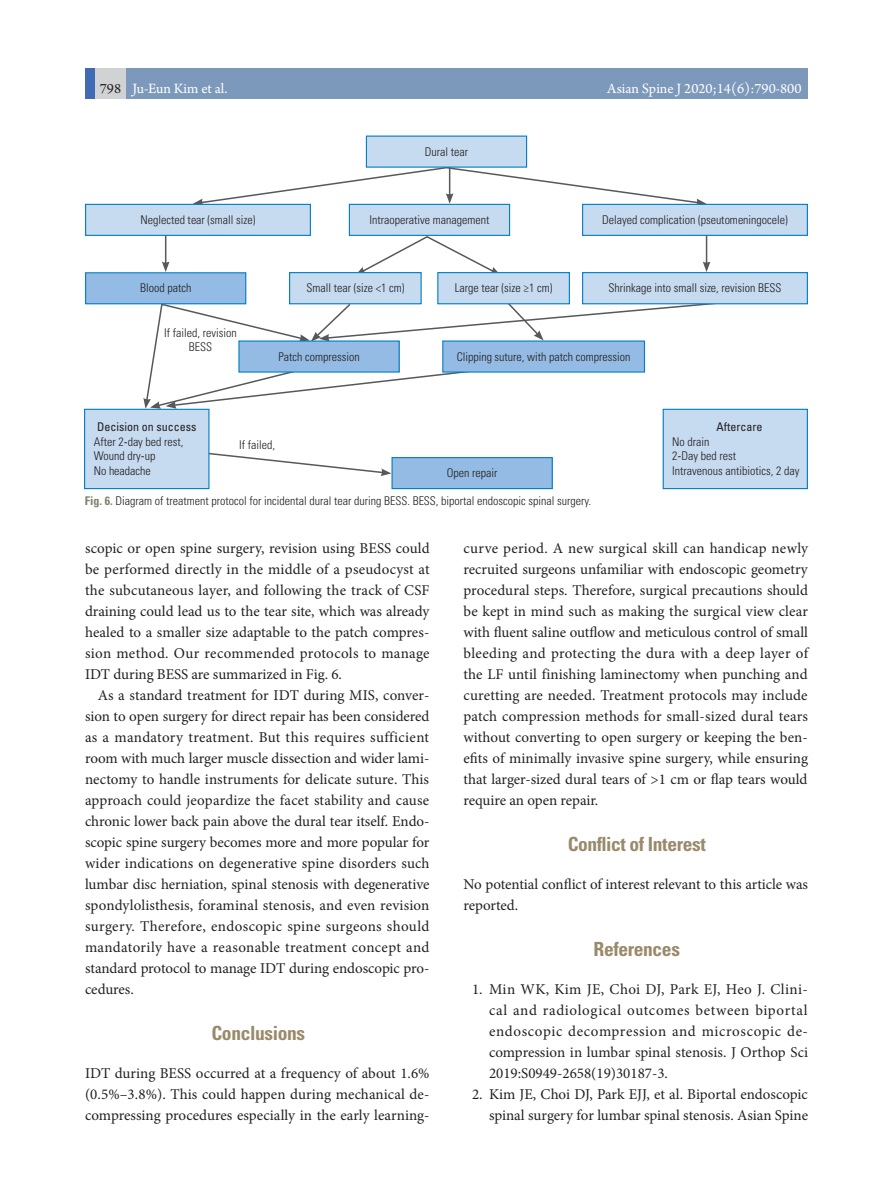
<style>
.page{position:relative;width:893px;height:1191px;background:#fff}
.page>*{position:absolute;margin:0;border:0;box-sizing:border-box;transform-origin:0 0}
.본문_대제목{font:700 condensed 19.5px "Univers LT Std";letter-spacing:-.02em;color:#998a6b}
.본문_내용{font:15px/21px "Minion Pro";letter-spacing:-.005em;color:#231f20;text-align:justify}
.본문_내용_첫문단{font:15px/21px "Minion Pro";letter-spacing:-.005em;color:#231f20;text-align:justify}
.참고문헌_1-9{font:15px/21px "Minion Pro";color:#231f20;text-align:justify}
.t1{font:15px "Arno Pro";color:#fff}
.표_그림설명{font:300 condensed 12px/14.4px "Univers LT Std";color:#231f20;text-align:center}
.표_그림설명-2{font:condensed 12px "Univers LT Std";color:#231f20}
.s1{color:#231f20}
.s2{font-weight:400}
.s3{font-weight:700;color:#82806e}
</style>
<div class="page">
<div style="left:85px;top:68px;width:58px;height:31px;background:#d1d2d4"></div>
<div style="left:126px;top:68px;width:682px;height:31px;background:#7c98bb"></div>
<div style="left:85px;top:68px;width:10px;height:31px;background:#406ab4"></div>
<svg style="left:358px;top:236px;width:140px;height:36px"></svg>
<svg style="left:193px;top:152px;width:513px;height:54px"></svg>
<hr style="left:165px;top:228px;width:1px;height:36px;background:#57585a">
<svg style="left:162px;top:261px;width:8px;height:11px"></svg>
<hr style="left:706px;top:228px;width:1px;height:36px;background:#57585a">
<svg style="left:703px;top:261px;width:7px;height:11px"></svg>
<svg style="left:209px;top:448px;width:182px;height:28px"></svg>
<svg style="left:143px;top:294px;width:583px;height:115px"></svg>
<div style="left:349px;top:204px;width:161px;height:31px;background:#c6daf0"></div>
<div style="left:349px;top:204px;width:161px;height:32px;border:1px solid #007ec5"></div>
<div style="left:583px;top:204px;width:224px;height:31px;background:#c6daf0"></div>
<div style="left:582px;top:204px;width:226px;height:32px;border:1px solid #007ec5"></div>
<div style="left:86px;top:204px;width:224px;height:31px;background:#c6daf0"></div>
<div style="left:85px;top:204px;width:226px;height:32px;border:1px solid #007ec5"></div>
<div style="left:85px;top:409px;width:124px;height:79px;background:#c6daf0"></div>
<div style="left:84px;top:409px;width:125px;height:80px;border:1px solid #007ec5"></div>
<div style="left:663px;top:409px;width:144px;height:79px;background:#c6daf0"></div>
<div style="left:663px;top:409px;width:145px;height:80px;border:1px solid #007ec5"></div>
<div style="left:86px;top:273px;width:160px;height:31px;background:#94bbe3"></div>
<div style="left:85px;top:272px;width:161px;height:32px;border:1px solid #007ec5"></div>
<div style="left:239px;top:341px;width:160px;height:31px;background:#94bbe3"></div>
<div style="left:238px;top:340px;width:162px;height:32px;border:1px solid #007ec5"></div>
<div style="left:392px;top:457px;width:160px;height:31px;background:#94bbe3"></div>
<div style="left:391px;top:457px;width:162px;height:32px;border:1px solid #007ec5"></div>
<div style="left:443px;top:341px;width:201px;height:31px;background:#94bbe3"></div>
<div style="left:442px;top:340px;width:203px;height:32px;border:1px solid #007ec5"></div>
<div style="left:290px;top:273px;width:131px;height:31px;background:#c6daf0"></div>
<div style="left:289px;top:272px;width:133px;height:32px;border:1px solid #007ec5"></div>
<div style="left:438px;top:273px;width:131px;height:31px;background:#c6daf0"></div>
<div style="left:437px;top:272px;width:133px;height:32px;border:1px solid #007ec5"></div>
<div style="left:583px;top:273px;width:224px;height:31px;background:#c6daf0"></div>
<div style="left:582px;top:272px;width:226px;height:32px;border:1px solid #007ec5"></div>
<div style="left:366px;top:136px;width:161px;height:31px;background:#c6daf0"></div>
<p class="t1" style="left:100px;top:80px;width:129px"><span class="s1">798</span> Ju-Eun Kim et al.</p>
<p class="t1" style="left:607px;top:80px;width:196px">Asian Spine J 2020;14(6):790-800</p>
<p class="표_그림설명" style="left:425px;top:144px;width:45px">Dural tear</p>
<p class="표_그림설명" style="left:140px;top:212px;width:117px">Neglected tear (small size)</p>
<p class="표_그림설명" style="left:369px;top:212px;width:121px">Intraoperative management</p>
<p class="표_그림설명" style="left:602px;top:212px;width:187px">Delayed complication (pseutomeningocele)</p>
<p class="표_그림설명" style="left:140px;top:281px;width:53px">Blood patch</p>
<p class="표_그림설명" style="left:164px;top:325px;width:74px">If failed, revision<br>BESS</p>
<p class="표_그림설명" style="left:306px;top:281px;width:99px">Small tear (size &lt;1 cm)</p>
<p class="표_그림설명" style="left:455px;top:281px;width:99px">Large tear (size ≥1 cm)</p>
<p class="표_그림설명" style="left:608px;top:281px;width:175px">Shrinkage into small size, revision BESS</p>
<p class="표_그림설명" style="left:278px;top:349px;width:83px">Patch compression</p>
<p class="표_그림설명" style="left:457px;top:349px;width:175px">Clipping suture, with patch compression</p>
<p class="표_그림설명-2" style="left:97px;top:419px;width:101px">Decision on success</p>
<p class="표_그림설명" style="left:94px;top:434px;width:91px">After 2<span class="s2">-</span>day bed rest,</p>
<p class="표_그림설명" style="left:94px;top:449px;width:63px">Wound dry<span class="s2">-</span>up</p>
<p class="표_그림설명" style="left:94px;top:463px;width:59px">No headache</p>
<p class="표_그림설명" style="left:239px;top:437px;width:37px">If failed,</p>
<p class="표_그림설명" style="left:447px;top:465px;width:52px">Open repair</p>
<p class="표_그림설명" style="left:85px;top:493px;width:508px"><span class="s3">Fig. 6.</span> Diagram of treatment protocol for incidental dural tear during BESS. BESS, biportal endoscopic spinal surgery.</p>
<p class="표_그림설명-2" style="left:716px;top:419px;width:47px">Aftercare</p>
<p class="표_그림설명" style="left:672px;top:434px;width:39px">No drain</p>
<p class="표_그림설명" style="left:672px;top:449px;width:65px">2<span class="s2">-</span>Day bed rest</p>
<p class="표_그림설명" style="left:672px;top:463px;width:129px">Intravenous antibiotics, 2 day</p>
<p class="본문_내용" style="left:85px;top:537px;width:346px">scopic or open spine surgery, revision using BESS could be performed directly in the middle of a pseudocyst at the subcutaneous layer, and following the track of CSF draining could lead us to the tear site, which was already healed to a smaller size adaptable to the patch compres&shy;sion method. Our recommended protocols to manage IDT during BESS are summarized in Fig. 6.</p>
<p class="본문_내용" style="left:85px;top:684px;width:346px;text-indent:13px">As a standard treatment for IDT during MIS, conver&shy;sion to open surgery for direct repair has been considered as a mandatory treatment. But this requires sufficient room with much larger muscle dissection and wider lami&shy;nectomy to handle instruments for delicate suture. This approach could jeopardize the facet stability and cause chronic lower back pain above the dural tear itself. Endo&shy;scopic spine surgery becomes more and more popular for wider indications on degenerative spine disorders such lumbar disc herniation, spinal stenosis with degenerative spondylolisthesis, foraminal stenosis, and even revision surgery. Therefore, endoscopic spine surgeons should mandatorily have a reasonable treatment concept and standard protocol to manage IDT during endoscopic pro&shy;cedures.</p>
<p class="본문_대제목" style="left:212px;top:1020px;width:95px">Conclusions</p>
<p class="본문_내용_첫문단" style="left:85px;top:1062px;width:346px">IDT during BESS occurred at a frequency of about 1.6% (0.5%–3.8%). This could happen during mechanical de&shy;compressing procedures especially in the early learning-</p>
<p class="본문_내용_첫문단" style="left:463px;top:537px;width:346px">curve period. A new surgical skill can handicap newly recruited surgeons unfamiliar with endoscopic geometry procedural steps. Therefore, surgical precautions should be kept in mind such as making the surgical view clear with fluent saline outflow and meticulous control of small bleeding and protecting the dura with a deep layer of the LF until finishing laminectomy when punching and curetting are needed. Treatment protocols may include patch compression methods for small-sized dural tears without converting to open surgery or keeping the ben&shy;efits of minimally invasive spine surgery, while ensuring that larger-sized dural tears of &gt;1 cm or flap tears would require an open repair.</p>
<p class="본문_대제목" style="left:568px;top:831px;width:140px">Conflict of Interest</p>
<p class="본문_내용_첫문단" style="left:463px;top:873px;width:346px">No potential conflict of interest relevant to this article was reported.</p>
<p class="본문_대제목" style="left:594px;top:936px;width:88px">References</p>
<p class="참고문헌_1-9" style="left:489px;top:978px;width:321px;text-indent:-17px">1. Min WK, Kim JE, Choi DJ, Park EJ, Heo J. Clini&shy;cal and radiological outcomes between biportal endoscopic decompression and microscopic de&shy;compression in lumbar spinal stenosis. J Orthop Sci 2019:S0949-2658(19)30187-3.</p>
<p class="참고문헌_1-9" style="left:472px;top:1083px;width:338px;text-align:right">2. Kim JE, Choi DJ, Park EJJ, et al. Biportal endoscopic spinal surgery for lumbar spinal stenosis. Asian Spine</p>
</div>
